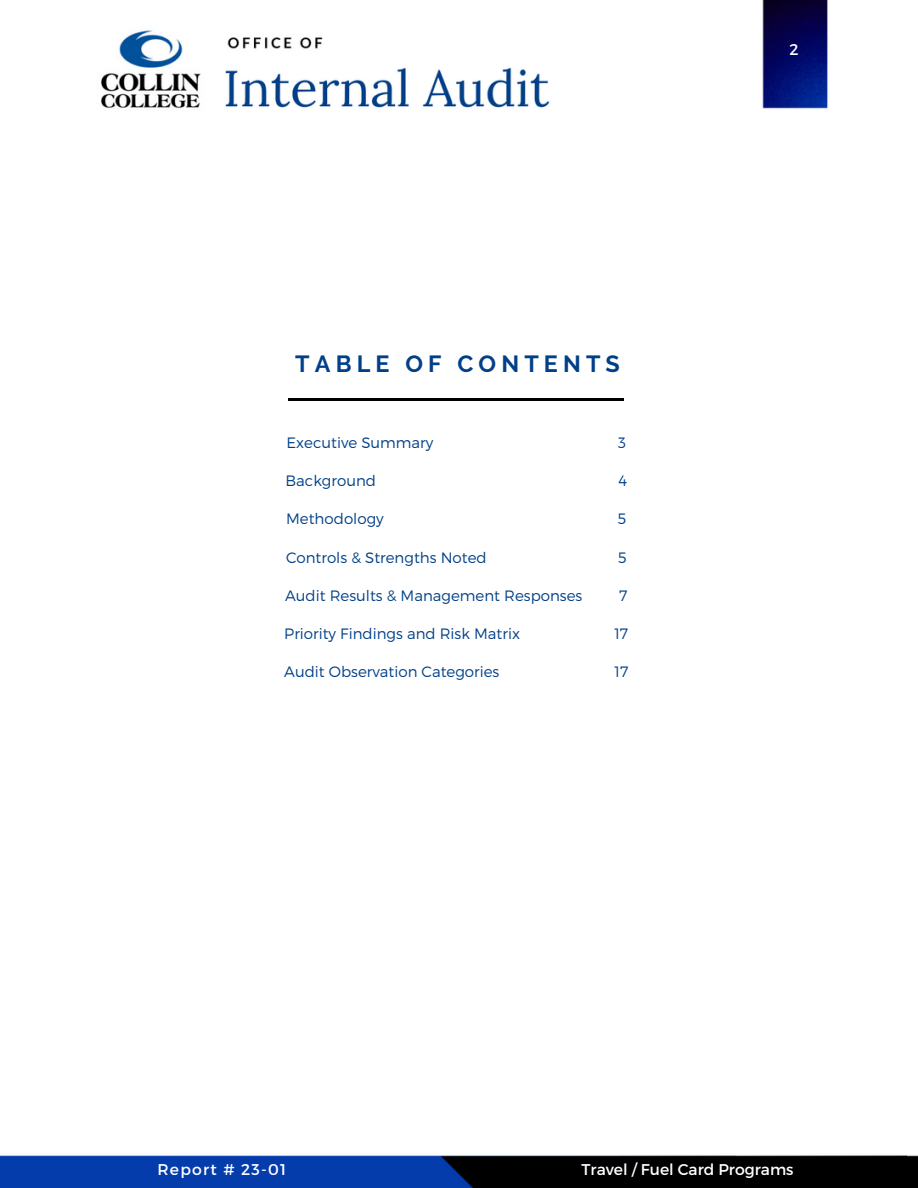
<style>
.page{position:relative;width:918px;height:1188px;background:#fff}
.page>*{position:absolute;margin:0;border:0;box-sizing:border-box;transform-origin:0 0}
.t1{font:700 23.4px "Raleway";letter-spacing:.22em;color:#004088}
.t2{font:15.6px "Montserrat";color:#fff}
.t3{font:15.6px "Montserrat";letter-spacing:.08em;color:#fff}
.t4{font:300 15px "Montserrat";color:#004088}
</style>
<div class="page">
<img style="left:0;top:0;width:918px;height:1188px">
<hr style="left:289px;top:398px;width:335px;height:2px;background:#000">
<h1 class="t1" style="left:295px;top:350px;width:326px">TABLE OF CONTENTS</h1>
<p class="t4" style="left:287px;top:433px;width:148px">Executive Summary</p>
<p class="t4" style="left:618px;top:433px;width:9px">3</p>
<p class="t4" style="left:286px;top:471px;width:92px">Background</p>
<p class="t4" style="left:618px;top:471px;width:10px">4</p>
<p class="t4" style="left:286px;top:509px;width:99px">Methodology</p>
<p class="t4" style="left:618px;top:509px;width:10px">5</p>
<p class="t4" style="left:286px;top:548px;width:202px">Controls &amp; Strengths Noted</p>
<p class="t4" style="left:618px;top:548px;width:10px">5</p>
<p class="t4" style="left:285px;top:586px;width:299px">Audit Results &amp; Management Responses</p>
<p class="t4" style="left:619px;top:586px;width:10px">7</p>
<p class="t4" style="left:284px;top:624px;width:237px">Priority Findings and Risk Matrix</p>
<p class="t4" style="left:614px;top:624px;width:15px">17</p>
<p class="t4" style="left:284px;top:662px;width:217px">Audit Observation Categories</p>
<p class="t4" style="left:614px;top:662px;width:15px">17</p>
<p class="t2" style="left:789px;top:39px;width:11px">2</p>
<p class="t3" style="left:158px;top:1160px;width:130px">Report # 23-01</p>
<p class="t2" style="left:582px;top:1159px;width:213px">Travel / Fuel Card Programs</p>
</div>
